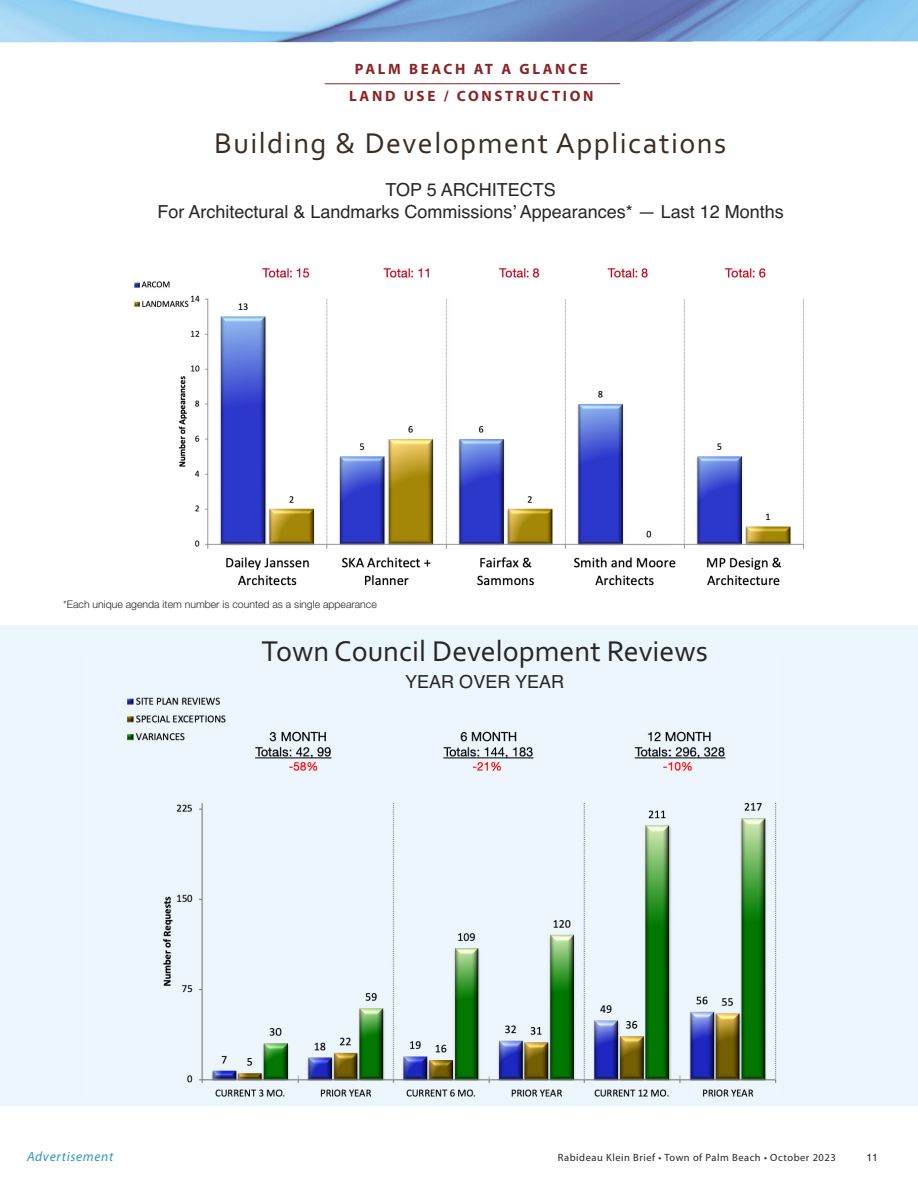
<style>
.page{position:relative;width:918px;height:1188px;background:#fff}
.page>*{position:absolute;margin:0;border:0;box-sizing:border-box;transform-origin:0 0}
.t1{font:30px "Corbel";letter-spacing:.05em;color:#3b2d22}
.t2{font:30px "Corbel";color:#272627}
.t3{font:18px/21.6px "Helvetica";color:#272627;text-align:center}
.t4{font:700 15px/27px "Myriad Pro";letter-spacing:.175em;color:#892427;text-align:center}
.t5{font:italic 13.5px "Myriad Pro";letter-spacing:.05em;color:#2d97be}
.t6{font:300 10.5px "Helvetica Neue";color:#272627}
.t7{font:10.5px "Myriad Pro";letter-spacing:.05em;color:#272627}
.t8{font:10.5px "Helvetica";color:#272627}
</style>
<div class="page">
<div style="left:0;top:625px;width:918px;height:480px;background:#ebf5fc"></div>
<img style="left:134px;top:268px;width:670px;height:318px">
<img style="left:127px;top:697px;width:650px;height:400px">
<hr style="left:325px;top:83px;width:295px;height:1px;background:#892427">
<img style="left:0;top:0;width:918px;height:43px">
<p class="t4" style="left:349px;top:57px;width:246px">PALM BEACH AT A GLANCE<br>LAND USE / CONSTRUCTION</p>
<h1 class="t1" style="left:214px;top:125px;width:514px">Building &amp; Development Applications</h1>
<p class="t3" style="left:157px;top:179px;width:628px">TOP 5 ARCHITECTS<br>For Architectural &amp; Landmarks Commissions’ Appearances* — Last 12 Months</p>
<p class="t6" style="left:63px;top:596px;width:315px">*Each unique agenda item number is counted as a single appearance</p>
<h1 class="t2" style="left:261px;top:633px;width:448px">Town Council Development Reviews</h1>
<p class="t3" style="left:405px;top:671px;width:160px">YEAR OVER YEAR</p>
<p class="t5" style="left:27px;top:1152px;width:88px">Advertisement</p>
<p class="t7" style="left:558px;top:1154px;width:279px">Rabideau Klein Brief • Town of Palm Beach • October 2023</p>
<p class="t8" style="left:867px;top:1152px;width:13px">11</p>
</div>
